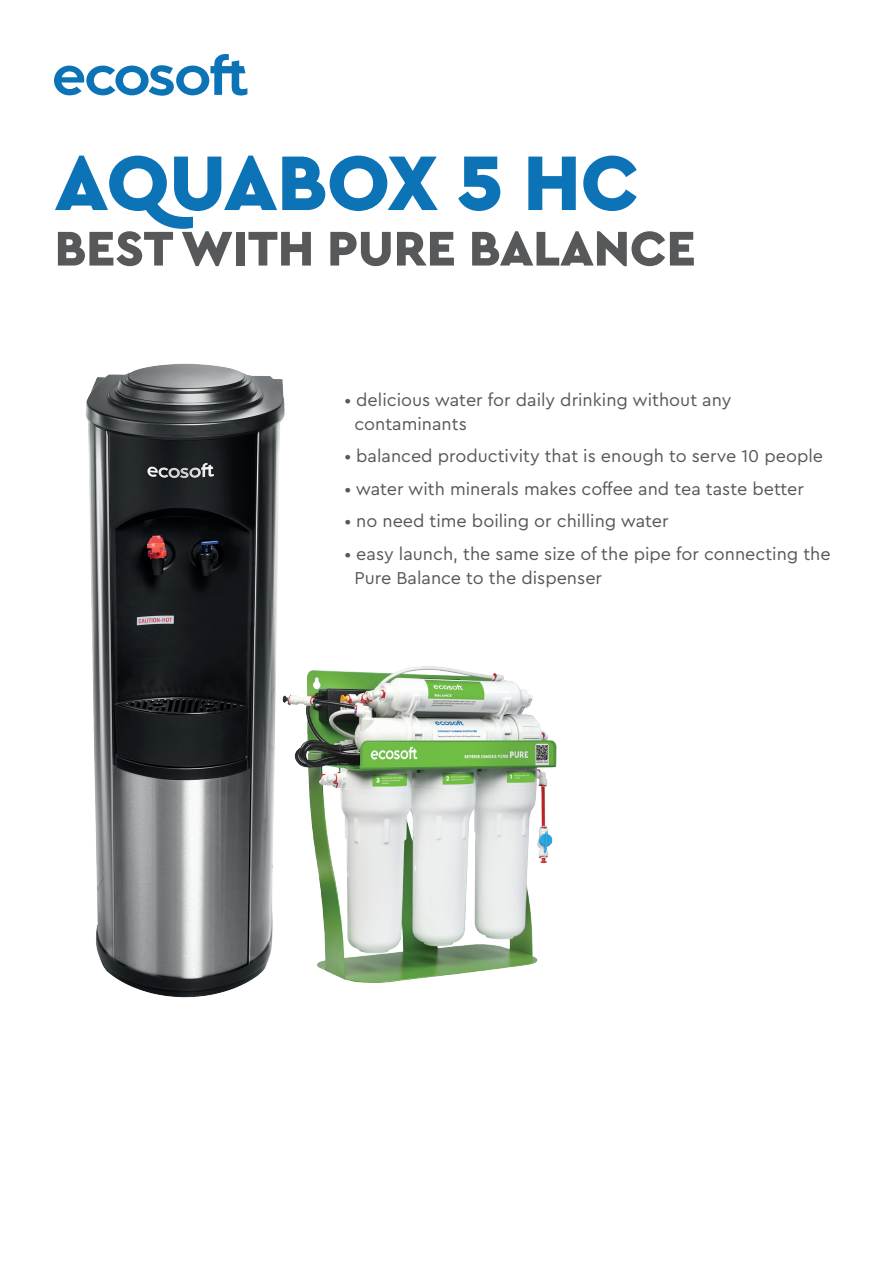
<style>
.page{position:relative;width:893px;height:1263px;background:#fff}
.page>*{position:absolute;margin:0;border:0;box-sizing:border-box;transform-origin:0 0}
.t1{font:900 81px "Cera PRO";letter-spacing:-.005em;color:#0c73b7}
.t2{font:900 51px "Cera PRO";letter-spacing:-.005em;color:#57585a}
.t3{font:18px/24px "Cera PRO";color:#57585a}
</style>
<div class="page">
<svg style="left:54px;top:54px;width:193px;height:42px"></svg>
<img style="left:85px;top:363px;width:200px;height:635px">
<img style="left:277px;top:658px;width:280px;height:329px">
<h1 class="t1" style="left:55px;top:129px;width:586px">AQUABOX 5 HC</h1>
<h2 class="t2" style="left:55px;top:215px;width:643px">BEST WITH PURE BALANCE</h2>
<p class="t3" style="left:354px;top:387px;width:379px;text-indent:-10px">• delicious water for daily drinking without any contaminants</p>
<p class="t3" style="left:344px;top:443px;width:480px">• balanced productivity that is enough to serve 10 people</p>
<p class="t3" style="left:344px;top:476px;width:461px">• water with minerals makes coffee and tea taste better</p>
<p class="t3" style="left:344px;top:508px;width:326px">• no need time boiling or chilling water</p>
<p class="t3" style="left:354px;top:541px;width:478px;text-indent:-10px">• easy launch, the same size of the pipe for connecting the<br>Pure Balance to the dispenser</p>
</div>
